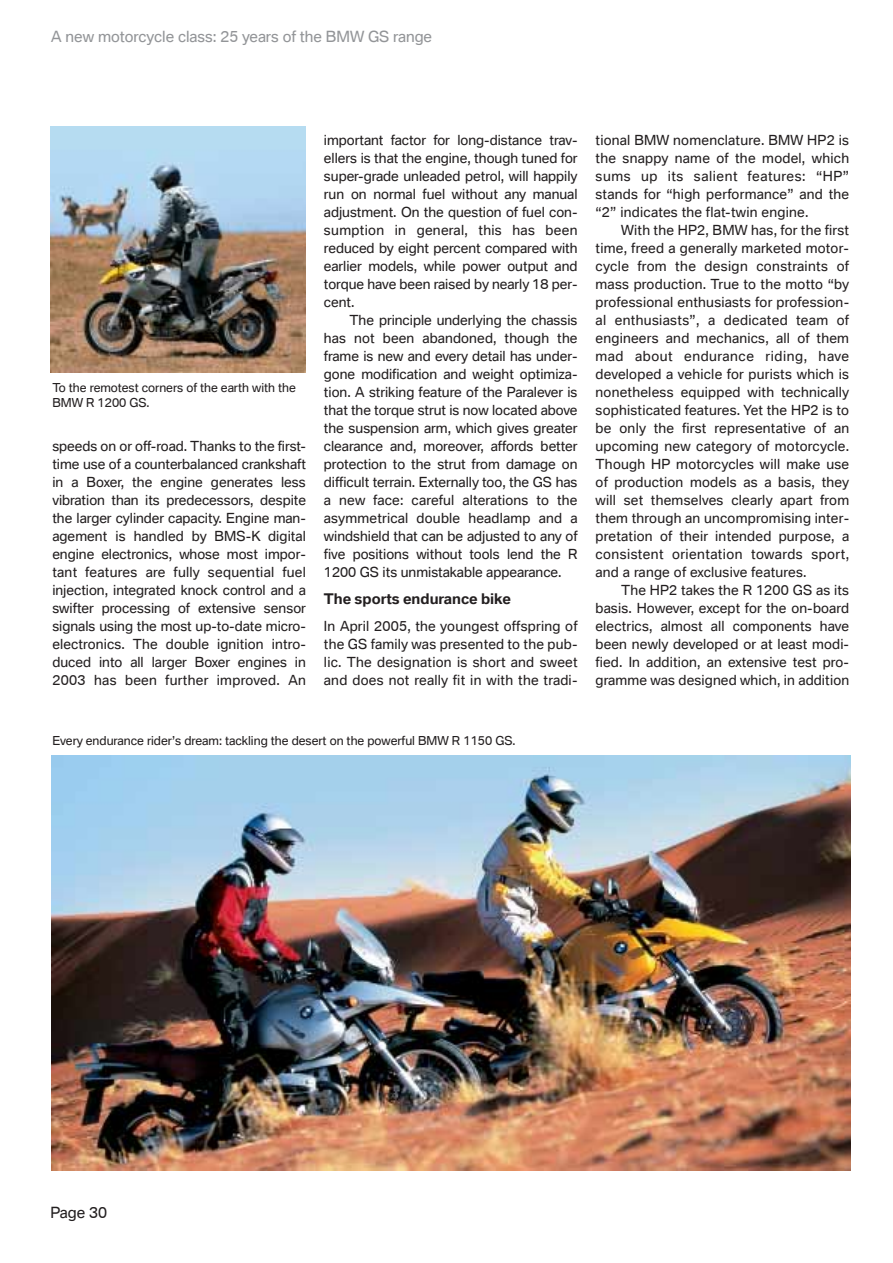
<style>
.page{position:relative;width:893px;height:1263px;background:#fff}
.page>*{position:absolute;margin:0;border:0;box-sizing:border-box;transform-origin:0 0}
.t1{font:15px "BMW Type";color:#939598}
.t2{font:15px "BMW Type";color:#231f20}
.t3{font:700 14.25px "BMW Type";color:#231f20}
.t4{font:13.5px/18px "BMW Type";letter-spacing:.01em;color:#231f20;text-align:justify}
.t5{font:12px/14.4px "BMW Type";color:#231f20}
</style>
<div class="page">
<img style="left:51px;top:755px;width:799px;height:416px">
<img style="left:51px;top:127px;width:255px;height:245px">
<p class="t1" style="left:51px;top:28px;width:382px">A new motorcycle class: 25 years of the BMW GS range</p>
<p class="t5" style="left:52px;top:380px;width:245px">To the remotest corners of the earth with the<br>BMW R 1200 GS.</p>
<p class="t4" style="left:52px;top:437px;width:255px">speeds on or off-road. Thanks to the first&shy;time use of a counterbalanced crankshaft in a Boxer, the engine generates less vibration than its predecessors, despite the larger cylinder capacity. Engine man&shy;agement is handled by BMS-K digital engine electronics, whose most impor&shy;tant features are fully sequential fuel injection, integrated knock control and a swifter processing of extensive sensor signals using the most up-to-date micro&shy;electronics. The double ignition intro&shy;duced into all larger Boxer engines in 2003 has been further improved. An</p>
<p class="t4" style="left:324px;top:131px;width:255px">important factor for long-distance trav&shy;ellers is that the engine, though tuned for super-grade unleaded petrol, will happily run on normal fuel without any manual adjustment. On the question of fuel con&shy;sumption in general, this has been reduced by eight percent compared with earlier models, while power output and torque have been raised by nearly 18 per&shy;cent.</p>
<p class="t4" style="left:324px;top:311px;width:255px;text-indent:26px">The principle underlying the chassis has not been abandoned, though the frame is new and every detail has under&shy;gone modification and weight optimiza&shy;tion. A striking feature of the Paralever is that the torque strut is now located above the suspension arm, which gives greater clearance and, moreover, affords better protection to the strut from damage on difficult terrain. Externally too, the GS has a new face: careful alterations to the asymmetrical double headlamp and a windshield that can be adjusted to any of five positions without tools lend the R 1200 GS its unmistakable appearance.</p>
<p class="t3" style="left:324px;top:591px;width:188px">The sports endurance bike</p>
<p class="t4" style="left:324px;top:617px;width:255px">In April 2005, the youngest offspring of the GS family was presented to the pub&shy;lic. The designation is short and sweet and does not really fit in with the tradi-</p>
<p class="t4" style="left:595px;top:131px;width:255px">tional BMW nomenclature. BMW HP2 is the snappy name of the model, which sums up its salient features: “HP” stands for “high performance” and the “2” indicates the flat-twin engine.</p>
<p class="t4" style="left:595px;top:221px;width:255px;text-indent:26px">With the HP2, BMW has, for the first time, freed a generally marketed motor&shy;cycle from the design constraints of mass production. True to the motto “by professional enthusiasts for profession&shy;al enthusiasts”, a dedicated team of engineers and mechanics, all of them mad about endurance riding, have developed a vehicle for purists which is nonetheless equipped with technically sophisticated features. Yet the HP2 is to be only the first representative of an upcoming new category of motorcycle.<br>Though HP motorcycles will make use of production models as a basis, they will set themselves clearly apart from them through an uncompromising inter&shy;pretation of their intended purpose, a consistent orientation towards sport, and a range of exclusive features.</p>
<p class="t4" style="left:595px;top:581px;width:255px;text-indent:26px">The HP2 takes the R 1200 GS as its basis. However, except for the on-board electrics, almost all components have been newly developed or at least modi&shy;fied. In addition, an extensive test pro&shy;gramme was designed which, in addition</p>
<p class="t5" style="left:52px;top:733px;width:464px">Every endurance rider’s dream: tackling the desert on the powerful BMW R 1150 GS.</p>
<p class="t2" style="left:50px;top:1204px;width:58px">Page 30</p>
</div>
